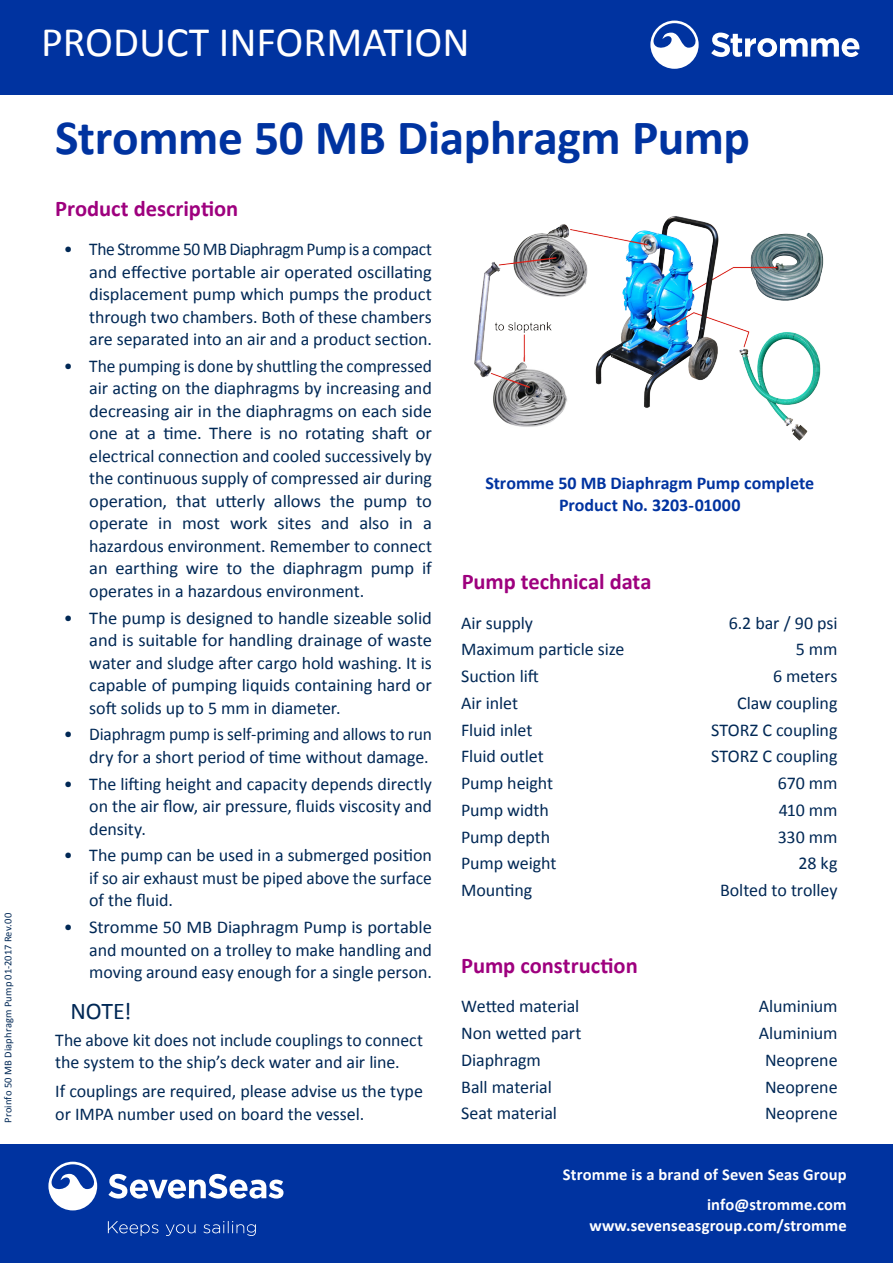
<style>
.page{position:relative;width:893px;height:1263px;background:#fff}
.page>*{position:absolute;margin:0;border:0;box-sizing:border-box;transform-origin:0 0}
.Heading_1_Calibri_B{font:700 49.5px "Calibri";letter-spacing:-.01em;color:#0033a0}
.t1{font:42.15px "Calibri";color:#fff}
.Safety_HEAD_Calibri{font:24px "Calibri";color:#002855}
.Heading_2_Calibri_B{font:700 22.5px "Calibri";color:#9e007e}
.List_w_bullets_Calib{font:18px/22.5px "Calibri";letter-spacing:-.005em;color:#002855;text-align:justify}
.Tech_data_Calibri_B{font:18px "Calibri";letter-spacing:-.005em;color:#002855}
.Safety_text_WCN_Cali{font:18px/22.5px "Calibri";letter-spacing:-.005em;color:#002855}
.Heading_3_Calibri_B{font:700 18px "Calibri";color:#0033a0}
.t2{font:700 16.5px "Calibri";letter-spacing:.01em;color:#fff}
.File_name_Calibri_R{font:10.5px "Calibri";letter-spacing:.015em;color:#002855}
</style>
<div class="page">
<div style="left:0;top:1144px;width:893px;height:119px;background:#0033a0"></div>
<div style="left:0;top:0;width:893px;height:94px;background:#0033a0"></div>
<svg style="left:108px;top:1221px;width:148px;height:15px"></svg>
<svg style="left:108px;top:1174px;width:175px;height:24px"></svg>
<svg style="left:48px;top:1162px;width:49px;height:48px"></svg>
<svg style="left:650px;top:21px;width:49px;height:48px"></svg>
<svg style="left:711px;top:33px;width:148px;height:24px"></svg>
<img style="left:474px;top:216px;width:350px;height:225px">
<p class="File_name_Calibri_R" style="left:1px;top:1123px;width:212px;rotate:-90deg">Proinfo 50 MB Diaphragm Pump 01-2017 Rev.00</p>
<h2 class="t1" style="left:41px;top:16px;width:430px">PRODUCT INFORMATION</h2>
<p class="Heading_1_Calibri_B" style="left:55px;top:107px;width:696px">Stromme 50 MB Diaphragm Pump</p>
<p class="Heading_2_Calibri_B" style="left:55px;top:195px;width:185px">Product description</p>
<p class="List_w_bullets_Calib" style="left:89px;top:237px;width:344px;text-indent:-26px">• The Stromme 50 MB Diaphragm Pump is a compact and effective portable air operated oscillating displacement pump which pumps the product through two chambers. Both of these chambers are separated into an air and a product section.</p>
<p class="List_w_bullets_Calib" style="left:89px;top:354px;width:344px;text-indent:-26px">• The pumping is done by shuttling the compressed air acting on the diaphragms by increasing and decreasing air in the diaphragms on each side one at a time. There is no rotating shaft or electrical connection and cooled successively by the continuous supply of compressed air during operation, that utterly allows the pump to operate in most work sites and also in a hazardous environment. Remember to connect an earthing wire to the diaphragm pump if operates in a hazardous environment.</p>
<p class="List_w_bullets_Calib" style="left:89px;top:606px;width:344px;text-indent:-26px">• The pump is designed to handle sizeable solid and is suitable for handling drainage of waste water and sludge after cargo hold washing. It is capable of pumping liquids containing hard or soft solids up to 5 mm in diameter.</p>
<p class="List_w_bullets_Calib" style="left:64px;top:722px;width:370px;text-align:right">• Diaphragm pump is self-priming and allows to run dry for a short period of time without damage.</p>
<p class="List_w_bullets_Calib" style="left:89px;top:772px;width:344px;text-indent:-26px">• The lifting height and capacity depends directly on the air flow, air pressure, fluids viscosity and density.</p>
<p class="List_w_bullets_Calib" style="left:89px;top:843px;width:344px;text-indent:-26px">• The pump can be used in a submerged position if so air exhaust must be piped above the surface of the fluid.</p>
<p class="List_w_bullets_Calib" style="left:89px;top:915px;width:344px;text-indent:-26px">• Stromme 50 MB Diaphragm Pump is portable and mounted on a trolley to make handling and moving around easy enough for a single person.</p>
<p class="Safety_HEAD_Calibri" style="left:70px;top:996px;width:63px">NOTE!</p>
<p class="Safety_text_WCN_Cali" style="left:55px;top:1028px;width:369px">The above kit does not include couplings to connect the system to the ship’s deck water and air line.</p>
<p class="Safety_text_WCN_Cali" style="left:55px;top:1079px;width:369px">If couplings are required, please advise us the type or IMPA number used on board the vessel.</p>
<p class="Heading_3_Calibri_B" style="left:485px;top:471px;width:330px">Stromme 50 MB Diaphragm Pump complete</p>
<p class="Heading_3_Calibri_B" style="left:559px;top:494px;width:183px">Product No. 3203-01000</p>
<p class="Heading_2_Calibri_B" style="left:462px;top:568px;width:191px">Pump technical data</p>
<p class="Tech_data_Calibri_B" style="left:461px;top:611px;width:73px">Air supply</p>
<p class="Tech_data_Calibri_B" style="left:729px;top:611px;width:110px">6.2 bar / 90 psi</p>
<p class="Tech_data_Calibri_B" style="left:461px;top:638px;width:165px">Maximum particle size</p>
<p class="Tech_data_Calibri_B" style="left:796px;top:638px;width:43px">5 mm</p>
<p class="Tech_data_Calibri_B" style="left:461px;top:665px;width:79px">Suction lift</p>
<p class="Tech_data_Calibri_B" style="left:773px;top:665px;width:66px">6 meters</p>
<p class="Tech_data_Calibri_B" style="left:461px;top:692px;width:59px">Air inlet</p>
<p class="Tech_data_Calibri_B" style="left:737px;top:692px;width:102px">Claw coupling</p>
<p class="Tech_data_Calibri_B" style="left:461px;top:718px;width:73px">Fluid inlet</p>
<p class="Tech_data_Calibri_B" style="left:711px;top:718px;width:128px">STORZ C coupling</p>
<p class="Tech_data_Calibri_B" style="left:461px;top:745px;width:84px">Fluid outlet</p>
<p class="Tech_data_Calibri_B" style="left:711px;top:745px;width:128px">STORZ C coupling</p>
<p class="Tech_data_Calibri_B" style="left:461px;top:772px;width:93px">Pump height</p>
<p class="Tech_data_Calibri_B" style="left:778px;top:772px;width:61px">670 mm</p>
<p class="Tech_data_Calibri_B" style="left:461px;top:799px;width:89px">Pump width</p>
<p class="Tech_data_Calibri_B" style="left:779px;top:799px;width:60px">410 mm</p>
<p class="Tech_data_Calibri_B" style="left:461px;top:825px;width:91px">Pump depth</p>
<p class="Tech_data_Calibri_B" style="left:778px;top:825px;width:61px">330 mm</p>
<p class="Tech_data_Calibri_B" style="left:461px;top:852px;width:97px">Pump weight</p>
<p class="Tech_data_Calibri_B" style="left:798px;top:852px;width:41px">28 kg</p>
<p class="Tech_data_Calibri_B" style="left:461px;top:879px;width:73px">Mounting</p>
<p class="Tech_data_Calibri_B" style="left:720px;top:879px;width:119px">Bolted to trolley</p>
<p class="Heading_2_Calibri_B" style="left:461px;top:952px;width:178px">Pump construction</p>
<p class="Tech_data_Calibri_B" style="left:461px;top:995px;width:120px">Wetted material</p>
<p class="Tech_data_Calibri_B" style="left:759px;top:995px;width:80px">Aluminium</p>
<p class="Tech_data_Calibri_B" style="left:461px;top:1022px;width:122px">Non wetted part</p>
<p class="Tech_data_Calibri_B" style="left:759px;top:1022px;width:80px">Aluminium</p>
<p class="Tech_data_Calibri_B" style="left:461px;top:1049px;width:81px">Diaphragm</p>
<p class="Tech_data_Calibri_B" style="left:765px;top:1049px;width:74px">Neoprene</p>
<p class="Tech_data_Calibri_B" style="left:461px;top:1075px;width:92px">Ball material</p>
<p class="Tech_data_Calibri_B" style="left:765px;top:1075px;width:74px">Neoprene</p>
<p class="Tech_data_Calibri_B" style="left:461px;top:1102px;width:97px">Seat material</p>
<p class="Tech_data_Calibri_B" style="left:765px;top:1102px;width:74px">Neoprene</p>
<p class="t2" style="left:563px;top:1164px;width:285px">Stromme is a brand of Seven Seas Group</p>
<p class="t2" style="left:589px;top:1215px;width:259px">www.sevenseasgroup.com/stromme</p>
<p class="t2" style="left:707px;top:1194px;width:141px">info@stromme.com</p>
</div>
